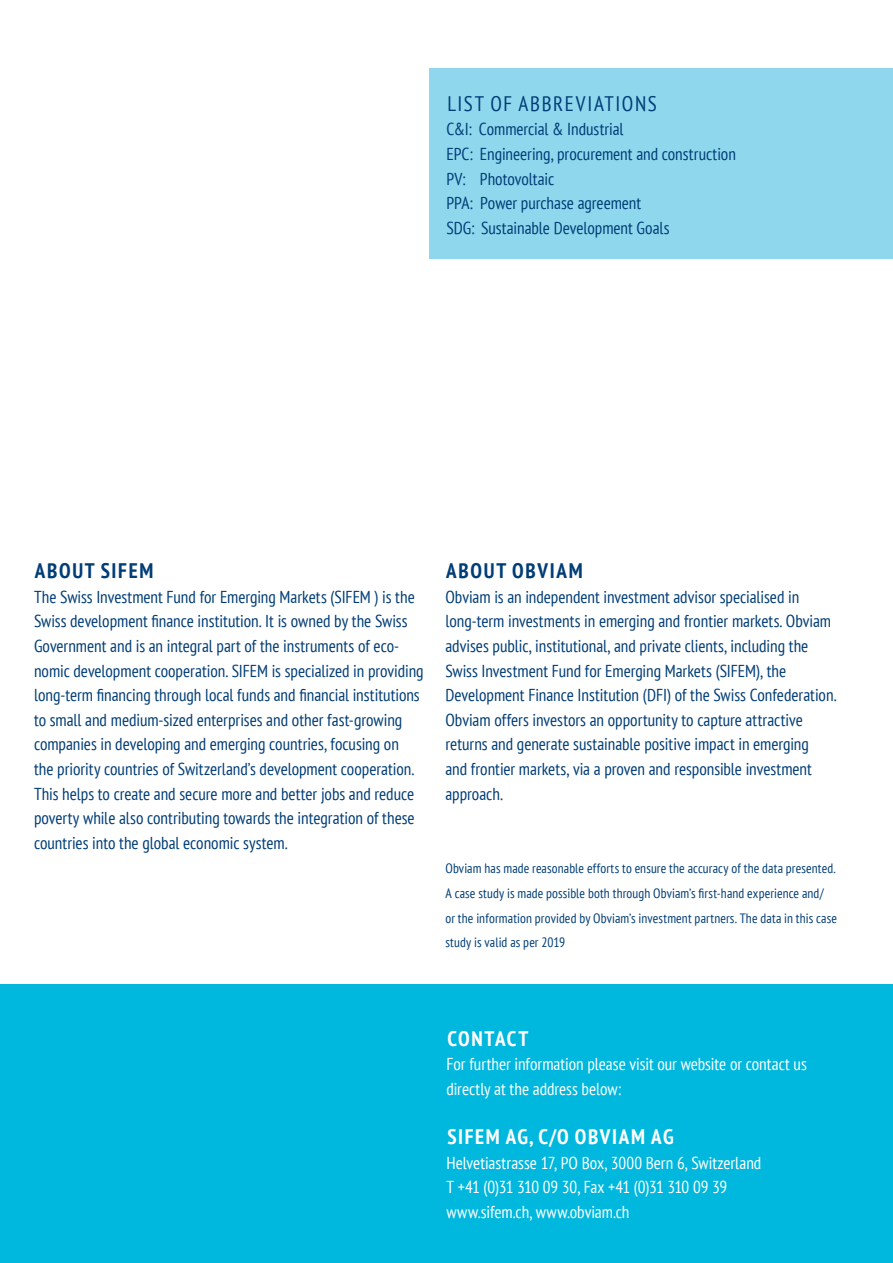
<style>
.page{position:relative;width:893px;height:1263px;background:#fff}
.page>*{position:absolute;margin:0;border:0;box-sizing:border-box;transform-origin:0 0}
.Lauftext_Titel{font:700 condensed 21px "PT Sans";letter-spacing:.08em;color:#fff}
.Lauftext_Titel-2{font:700 condensed 21px "PT Sans";letter-spacing:.08em;color:#003d76}
.Lauftext_Titel-3{font:condensed 21px "PT Sans";letter-spacing:.08em;color:#003d76}
.Lauftext_Titel-4{font:condensed 17.25px/24.6px "PT Sans";color:#003d76}
.Lauftext{font:condensed 17.25px "PT Sans";color:#003d76}
.Lauftext-2{font:condensed 17.25px/24.6px "PT Sans";color:#fff}
.Lauftext-3{font:condensed 17.25px "PT Sans";letter-spacing:-.035em;color:#fff}
.Lauftext-4{font:condensed 13.5px/24.6px "PT Sans";letter-spacing:.01em;color:#003d76}
</style>
<div class="page">
<div style="left:429px;top:68px;width:464px;height:190px;background:#8fd7ed"></div>
<div style="left:0;top:984px;width:893px;height:279px;background:#00b8de"></div>
<p class="Lauftext_Titel-3" style="left:447px;top:90px;width:211px">LIST OF ABBREVIATIONS</p>
<p class="Lauftext_Titel-4" style="left:446px;top:117px;width:179px">C&amp;I: Commercial &amp; Industrial</p>
<p class="Lauftext_Titel-4" style="left:446px;top:141px;width:291px">EPC: Engineering, procurement and construction</p>
<p class="Lauftext_Titel-4" style="left:446px;top:166px;width:109px">PV: Photovoltaic</p>
<p class="Lauftext_Titel-4" style="left:446px;top:190px;width:196px">PPA: Power purchase agreement</p>
<p class="Lauftext_Titel-4" style="left:446px;top:215px;width:225px">SDG: Sustainable Development Goals</p>
<p class="Lauftext_Titel-2" style="left:35px;top:557px;width:120px">ABOUT SIFEM</p>
<p class="Lauftext_Titel-4" style="left:34px;top:584px;width:391px">The Swiss Investment Fund for Emerging Markets (SIFEM ) is the Swiss development finance institution. It is owned by the Swiss Government and is an integral part of the instruments of eco&shy;nomic development cooperation. SIFEM is specialized in providing long-term financing through local funds and financial institutions to small and medium-sized enterprises and other fast-growing companies in developing and emerging countries, focusing on<br>the priority countries of Switzerland’s development cooperation.<br>This helps to create and secure more and better jobs and reduce poverty while also contributing towards the integration of these countries into the global economic system.</p>
<p class="Lauftext_Titel-2" style="left:446px;top:557px;width:138px">ABOUT OBVIAM</p>
<p class="Lauftext" style="left:445px;top:586px;width:355px">Obviam is an independent investment advisor specialised in</p>
<p class="Lauftext" style="left:445px;top:610px;width:387px">long-term investments in emerging and frontier markets. Obviam</p>
<p class="Lauftext" style="left:445px;top:635px;width:364px">advises public, institutional, and private clients, including the</p>
<p class="Lauftext" style="left:445px;top:659px;width:342px">Swiss Investment Fund for Emerging Markets (SIFEM), the</p>
<p class="Lauftext" style="left:445px;top:684px;width:392px">Development Finance Institution (DFI) of the Swiss Confederation.</p>
<p class="Lauftext" style="left:445px;top:709px;width:359px">Obviam offers investors an opportunity to capture attractive</p>
<p class="Lauftext" style="left:445px;top:733px;width:365px">returns and generate sustainable positive impact in emerging</p>
<p class="Lauftext" style="left:445px;top:758px;width:368px">and frontier markets, via a proven and responsible investment</p>
<p class="Lauftext" style="left:445px;top:782px;width:59px">approach.</p>
<p class="Lauftext-4" style="left:445px;top:856px;width:393px">Obviam has made reasonable efforts to ensure the accuracy of the data presented.<br>A case study is made possible both through Obviam’s first-hand experience and/<br>or the information provided by Obviam’s investment partners. The data in this case study is valid as per 2019</p>
<p class="Lauftext_Titel" style="left:447px;top:1024px;width:82px">CONTACT</p>
<p class="Lauftext-2" style="left:446px;top:1051px;width:362px">For further information please visit our website or contact us directly at the address below:</p>
<p class="Lauftext_Titel" style="left:447px;top:1123px;width:228px">SIFEM AG, C/O OBVIAM AG</p>
<p class="Lauftext-2" style="left:446px;top:1150px;width:316px">Helvetiastrasse 17, PO Box, 3000 Bern 6, Switzerland</p>
<p class="Lauftext-3" style="left:446px;top:1176px;width:282px">T +41 (0)31 310 09 30, Fax +41 (0)31 310 09 39</p>
<p class="Lauftext-2" style="left:446px;top:1199px;width:185px">www.sifem.ch, www.obviam.ch</p>
</div>
